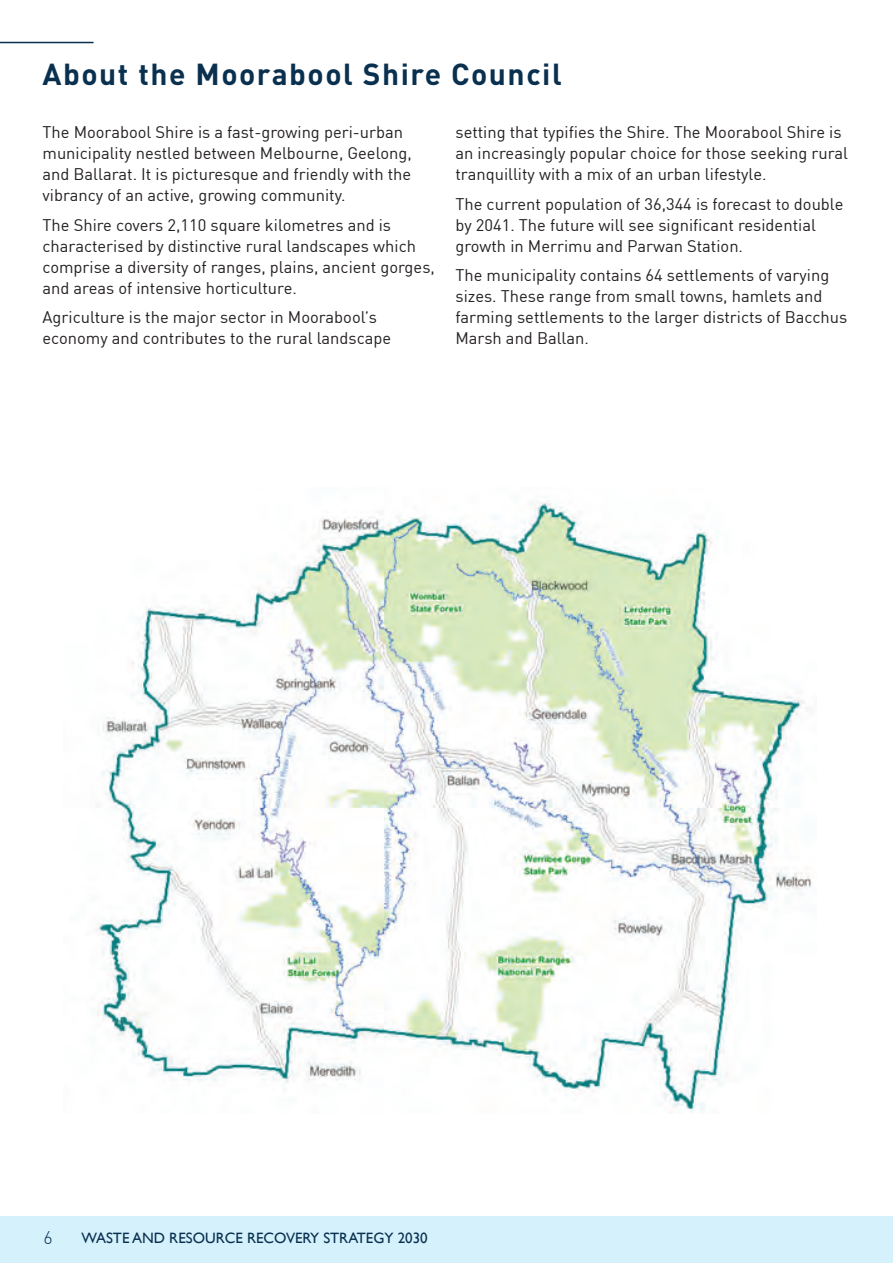
<style>
.page{position:relative;width:893px;height:1263px;background:#fff}
.page>*{position:absolute;margin:0;border:0;box-sizing:border-box;transform-origin:0 0}
.t1{font:700 30px "DIN";letter-spacing:.05em;color:#09304f}
.t2{font:300 18px "DIN";color:#09304f}
.t3{font:16.5px/21px "FFDI Nfor PUMA";color:#231f20}
.t4{font:15px "Gill Sans";color:#09304f}
</style>
<div class="page">
<div style="left:0;top:1216px;width:893px;height:47px;background:#d4f1fc"></div>
<hr style="left:0;top:42px;width:94px;height:1px;background:#09304f">
<img style="left:96px;top:497px;width:716px;height:616px">
<h1 class="t1" style="left:43px;top:55px;width:521px">About the Moorabool Shire Council</h1>
<p class="t3" style="left:43px;top:121px;width:371px">The Moorabool Shire is a fast-growing peri-urban municipality nestled between Melbourne, Geelong, and Ballarat. It is picturesque and friendly with the vibrancy of an active, growing community.</p>
<p class="t3" style="left:43px;top:213px;width:394px">The Shire covers 2,110 square kilometres and is characterised by distinctive rural landscapes which comprise a diversity of ranges, plains, ancient gorges, and areas of intensive horticulture.</p>
<p class="t3" style="left:43px;top:306px;width:350px">Agriculture is the major sector in Moorabool’s economy and contributes to the rural landscape</p>
<p class="t3" style="left:455px;top:121px;width:394px">setting that typifies the Shire. The Moorabool Shire is an increasingly popular choice for those seeking rural tranquillity with a mix of an urban lifestyle.</p>
<p class="t3" style="left:455px;top:192px;width:389px">The current population of 36,344 is forecast to double by 2041. The future will see significant residential growth in Merrimu and Parwan Station.</p>
<p class="t3" style="left:455px;top:264px;width:393px">The municipality contains 64 settlements of varying sizes. These range from small towns, hamlets and farming settlements to the larger districts of Bacchus Marsh and Ballan.</p>
<p class="t2" style="left:43px;top:1226px;width:11px">6</p>
<p class="t4" style="left:82px;top:1229px;width:348px">WASTE AND RESOURCE RECOVERY STRATEGY 2030</p>
</div>
